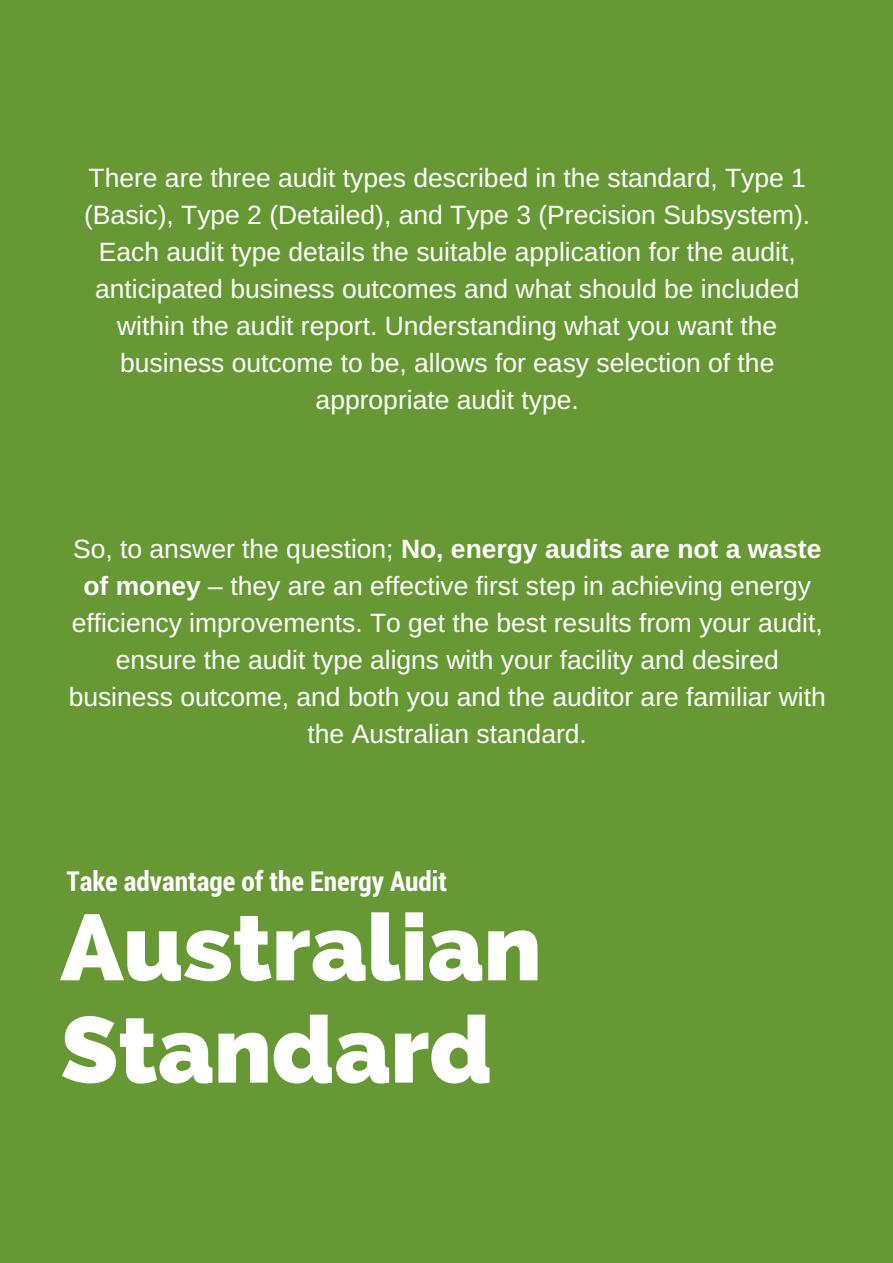
<style>
.page{position:relative;width:893px;height:1263px;background:#fff}
.page>*{position:absolute;margin:0;border:0;box-sizing:border-box;transform-origin:0 0}
.t1{font:800 93.15px/102.3px "Raleway";color:#fff}
.t2{font:700 27.45px "Roboto Condensed";color:#fff}
.t3{font:26.4px/37px "Arimo";color:#fff;text-align:center}
.s1{font-weight:700}
</style>
<div class="page">
<div style="left:0;top:0;width:892px;height:1262px;background:#669934"></div>
<p class="t3" style="left:84px;top:159px;width:727px">There are three audit types described in the standard, Type 1 (Basic), Type 2 (Detailed), and Type 3 (Precision Subsystem).<br>Each audit type details the suitable application for the audit, anticipated business outcomes and what should be included within the audit report. Understanding what you want the business outcome to be, allows for easy selection of the appropriate audit type.</p>
<p class="t3" style="left:69px;top:530px;width:758px">So, to answer the question; <span class="s1">No, energy audits are not a waste of money</span> – they are an effective first step in achieving energy efficiency improvements. To get the best results from your audit, ensure the audit type aligns with your facility and desired business outcome, and both you and the auditor are familiar with the Australian standard.</p>
<p class="t2" style="left:66px;top:863px;width:382px">Take advantage of the Energy Audit</p>
<h1 class="t1" style="left:61px;top:896px;width:482px">Australian<br>Standard</h1>
</div>
